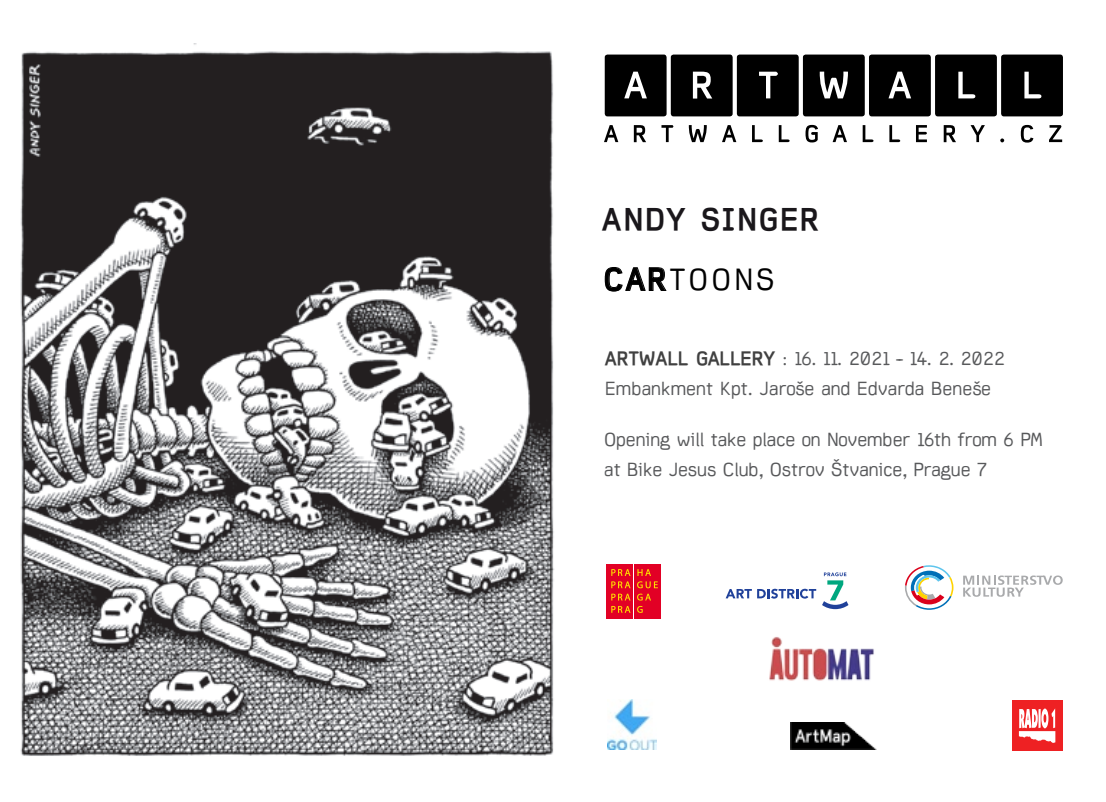
<style>
.page{position:relative;width:1106px;height:802px;background:#fff}
.page>*{position:absolute;margin:0;border:0;box-sizing:border-box;transform-origin:0 0}
.t1{font:700 31.5px "Function";letter-spacing:.08em;color:#1a171b}
.t2{font:31.5px "Function";letter-spacing:.1em;color:#000}
.t3{font:19.5px/30px "Function";letter-spacing:-.01em;color:#58595b}
.s1{font-weight:700}
.s2{font-weight:700;color:rgb(0 0 0/.75)}
</style>
<div class="page">
<div style="left:604px;top:55px;width:62px;height:61px;background:#000;border-radius:3px"></div>
<svg style="left:624px;top:72px;width:23px;height:26px"></svg>
<div style="left:671px;top:55px;width:61px;height:61px;background:#000;border-radius:3px"></div>
<svg style="left:693px;top:72px;width:19px;height:26px"></svg>
<div style="left:737px;top:55px;width:61px;height:61px;background:#000;border-radius:3px"></div>
<svg style="left:759px;top:72px;width:19px;height:26px"></svg>
<div style="left:803px;top:55px;width:61px;height:61px;background:#000;border-radius:3px"></div>
<svg style="left:819px;top:72px;width:29px;height:26px"></svg>
<div style="left:869px;top:55px;width:61px;height:61px;background:#000;border-radius:3px"></div>
<svg style="left:888px;top:72px;width:23px;height:26px"></svg>
<div style="left:935px;top:55px;width:61px;height:61px;background:#000;border-radius:3px"></div>
<svg style="left:958px;top:72px;width:17px;height:26px"></svg>
<div style="left:1001px;top:55px;width:62px;height:61px;background:#000;border-radius:3px"></div>
<svg style="left:1024px;top:72px;width:17px;height:26px"></svg>
<svg style="left:604px;top:125px;width:458px;height:18px"></svg>
<svg style="left:604px;top:267px;width:62px;height:25px"></svg>
<div style="left:606px;top:564px;width:27px;height:55px;background:#e20025"></div>
<div style="left:634px;top:564px;width:27px;height:55px;background:#e20025"></div>
<svg style="left:611px;top:569px;width:19px;height:31px"></svg>
<svg style="left:637px;top:569px;width:21px;height:31px"></svg>
<svg style="left:611px;top:606px;width:19px;height:6px"></svg>
<svg style="left:637px;top:606px;width:5px;height:6px"></svg>
<svg style="left:963px;top:575px;width:99px;height:21px"></svg>
<svg style="left:905px;top:565px;width:48px;height:44px"></svg>
<div style="left:1011px;top:700px;width:51px;height:51px;background:#ee2123"></div>
<svg style="left:1018px;top:708px;width:37px;height:35px"></svg>
<svg style="left:725px;top:588px;width:91px;height:10px"></svg>
<svg style="left:822px;top:572px;width:26px;height:37px"></svg>
<img style="left:769px;top:637px;width:105px;height:44px">
<img style="left:20px;top:43px;width:534px;height:713px">
<img style="left:791px;top:723px;width:85px;height:26px">
<img style="left:607px;top:699px;width:49px;height:50px">
<h1 class="t1" style="left:602px;top:200px;width:217px">ANDY SINGER</h1>
<h1 class="t2" style="left:604px;top:261px;width:172px"><span class="s1">CAR</span>TOONS</h1>
<p class="t3" style="left:605px;top:344px;width:401px"><span class="s2">ARTWALL GALLERY</span> : 16. 11. 2021 -- 14. 2. 2022<br>Embankment Kpt. Jaroše and Edvarda Beneše</p>
<p class="t3" style="left:604px;top:425px;width:440px">Opening will take place on November 16th from 6 PM at Bike Jesus Club, Ostrov Štvanice, Prague 7</p>
</div>
